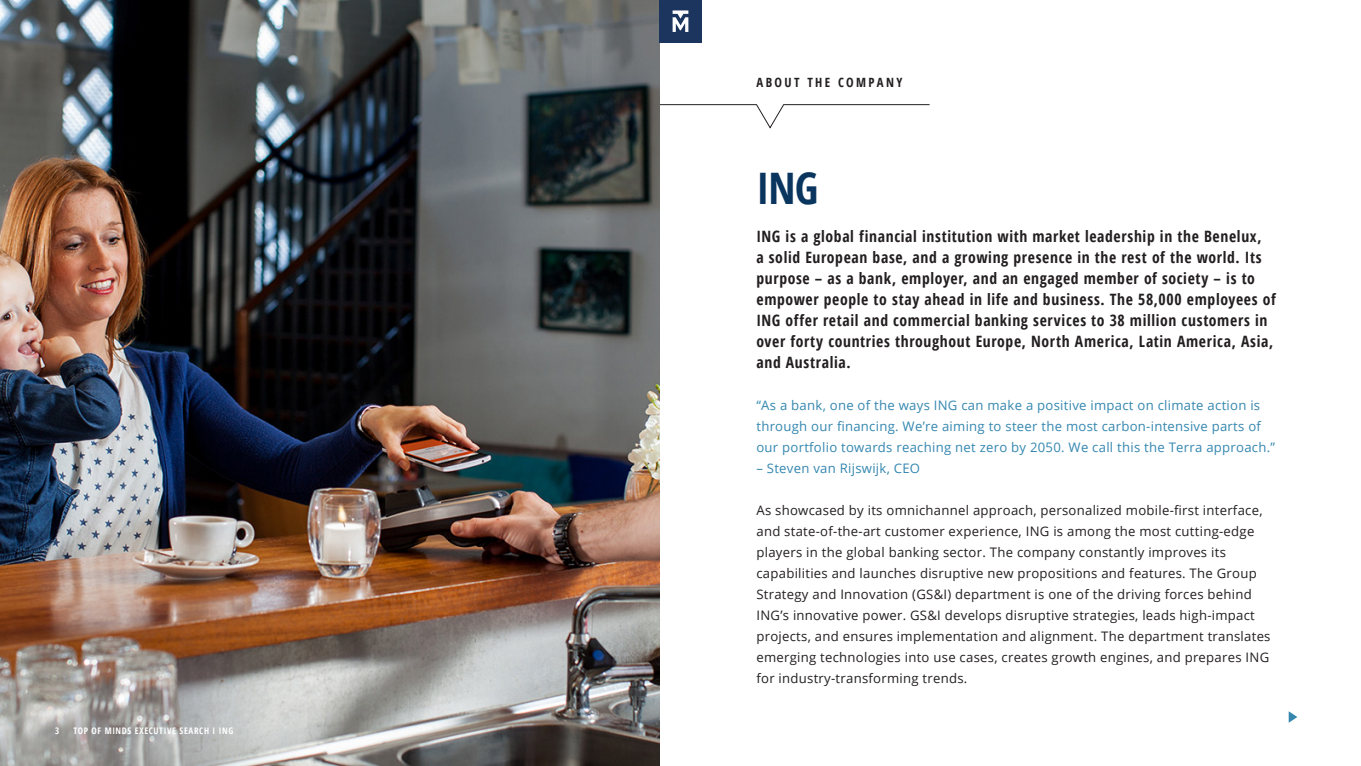
<style>
.page{position:relative;width:1361px;height:766px;background:#fff}
.page>*{position:absolute;margin:0;border:0;box-sizing:border-box;transform-origin:0 0}
.Page_header_kopie{font:700 condensed 43.42px "Open Sans";color:#0a355e}
.t1{font:700 condensed 15.67px/21px "Open Sans";letter-spacing:.04em;color:#231f20}
.t2{font:13.12px/21px "Open Sans";letter-spacing:.02em;color:#231f20}
.t3{font:13.12px/21px "Open Sans";letter-spacing:.02em;color:#3587b0}
.t4{font:700 condensed 12.75px "Open Sans";letter-spacing:.185em;color:#231f20}
.t5{font:700 condensed 9px "Open Sans";letter-spacing:.07em;color:#fff}
</style>
<div class="page">
<svg style="left:659px;top:104px;width:271px;height:24px"></svg>
<img style="left:0;top:0;width:659px;height:765px">
<svg style="left:1288px;top:711px;width:9px;height:11px"></svg>
<div style="left:659px;top:0;width:43px;height:43px;background:#1c355e"></div>
<svg style="left:672px;top:10px;width:16px;height:22px"></svg>
<p class="t5" style="left:55px;top:724px;width:6px">3</p>
<p class="t5" style="left:73px;top:724px;width:161px">TOP OF MINDS EXECUTIVE SEARCH I ING</p>
<p class="t4" style="left:756px;top:73px;width:147px">ABOUT THE COMPANY</p>
<p class="Page_header_kopie" style="left:756px;top:158px;width:64px">ING</p>
<p class="t1" style="left:756px;top:225px;width:521px">ING is a global financial institution with market leadership in the Benelux,<br>a solid European base, and a growing presence in the rest of the world. Its purpose – as a bank, employer, and an engaged member of society – is to empower people to stay ahead in life and business. The 58,000 employees of ING offer retail and commercial banking services to 38 million customers in over forty countries throughout Europe, North America, Latin America, Asia, and Australia.</p>
<p class="t3" style="left:756px;top:394px;width:520px">“As a bank, one of the ways ING can make a positive impact on climate action is through our financing. We’re aiming to steer the most carbon-intensive parts of our portfolio towards reaching net zero by 2050. We call this the Terra approach.”</p>
<p class="t3" style="left:756px;top:457px;width:165px">– Steven van Rijswijk, CEO</p>
<p class="t2" style="left:756px;top:499px;width:516px">As showcased by its omnichannel approach, personalized mobile-first interface, and state-of-the-art customer experience, ING is among the most cutting-edge players in the global banking sector. The company constantly improves its capabilities and launches disruptive new propositions and features. The Group Strategy and Innovation (GS&amp;I) department is one of the driving forces behind ING’s innovative power. GS&amp;I develops disruptive strategies, leads high-impact projects, and ensures implementation and alignment. The department translates emerging technologies into use cases, creates growth engines, and prepares ING for industry-transforming trends.</p>
</div>
